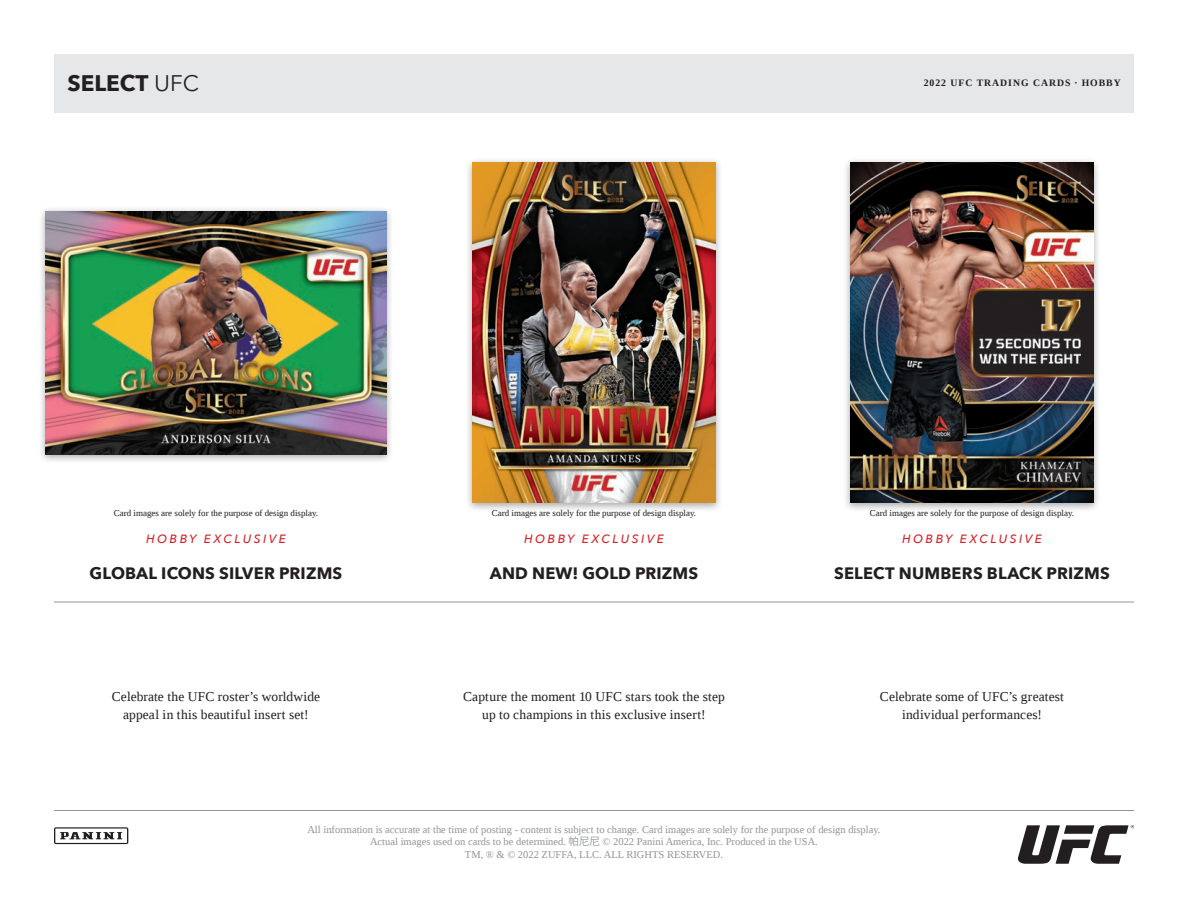
<style>
.page{position:relative;width:1188px;height:918px;background:#fff}
.page>*{position:absolute;margin:0;border:0;box-sizing:border-box;transform-origin:0 0}
.t1{font:700 22.5px "Avenir Next";color:#231f20}
.t2{font:700 16.5px "Avenir Next";letter-spacing:.01em;color:#231f20}
.t3{font:13.5px/18px "Liberation Serif";letter-spacing:.01em;color:#231f20;text-align:center}
.t4{font:italic 500 12px "Avenir Next";letter-spacing:.205em;color:#d1232a}
.t5{font:10.5px/12.6px "Liberation Serif";color:#939598;text-align:center}
.t6{font:700 9.75px "Liberation Serif";letter-spacing:.1em;color:#231f20}
.t7{font:9px "Liberation Serif";color:#231f20}
.s1{font-weight:400}
.s2{font-family:"Koz Go Pr 6 N"}
</style>
<div class="page">
<hr style="left:54px;top:602px;width:1080px;height:1px;background:#939598">
<div style="left:39px;top:206px;width:355px;height:258px;background:#231f20;opacity:.4"></div>
<img style="left:46px;top:211px;width:340px;height:243px">
<div style="left:465px;top:157px;width:258px;height:356px;background:#231f20;opacity:.4"></div>
<img style="left:472px;top:163px;width:244px;height:340px">
<div style="left:843px;top:158px;width:258px;height:355px;background:#231f20;opacity:.4"></div>
<img style="left:850px;top:163px;width:244px;height:340px">
<hr style="left:54px;top:810px;width:1080px;height:1px;background:#939598">
<svg style="left:54px;top:827px;width:74px;height:17px"></svg>
<svg style="left:1018px;top:825px;width:116px;height:39px"></svg>
<div style="left:54px;top:54px;width:1080px;height:58px;background:#e6e7e9"></div>
<p class="t1" style="left:68px;top:64px;width:133px">SELECT <span class="s1">UFC</span></p>
<p class="t6" style="left:924px;top:77px;width:199px">2022 UFC TRADING CARDS · HOBBY</p>
<p class="t7" style="left:114px;top:507px;width:206px">Card images are solely for the purpose of design display.</p>
<p class="t7" style="left:492px;top:507px;width:206px">Card images are solely for the purpose of design display.</p>
<p class="t7" style="left:870px;top:507px;width:206px">Card images are solely for the purpose of design display.</p>
<p class="t4" style="left:146px;top:531px;width:141px">HOBBY EXCLUSIVE</p>
<p class="t4" style="left:524px;top:531px;width:141px">HOBBY EXCLUSIVE</p>
<p class="t4" style="left:902px;top:531px;width:141px">HOBBY EXCLUSIVE</p>
<p class="t2" style="left:90px;top:559px;width:254px">GLOBAL ICONS SILVER PRIZMS</p>
<p class="t2" style="left:490px;top:559px;width:210px">AND NEW! GOLD PRIZMS</p>
<p class="t2" style="left:834px;top:559px;width:277px">SELECT NUMBERS BLACK PRIZMS</p>
<p class="t3" style="left:112px;top:687px;width:210px">Celebrate the UFC roster’s worldwide appeal in this beautiful insert set!</p>
<p class="t3" style="left:463px;top:687px;width:263px">Capture the moment 10 UFC stars took the step up to champions in this exclusive insert!</p>
<p class="t3" style="left:880px;top:687px;width:186px">Celebrate some of UFC’s greatest individual performances!</p>
<p class="t5" style="left:307px;top:823px;width:575px">All information is accurate at the time of posting - content is subject to change. Card images are solely for the purpose of design display.<br>Actual images used on cards to be determined. <span class="s2">帕尼尼</span> © 2022 Panini America, Inc. Produced in the USA.<br>TM, ® &amp; © 2022 ZUFFA, LLC. ALL RIGHTS RESERVED.</p>
</div>
